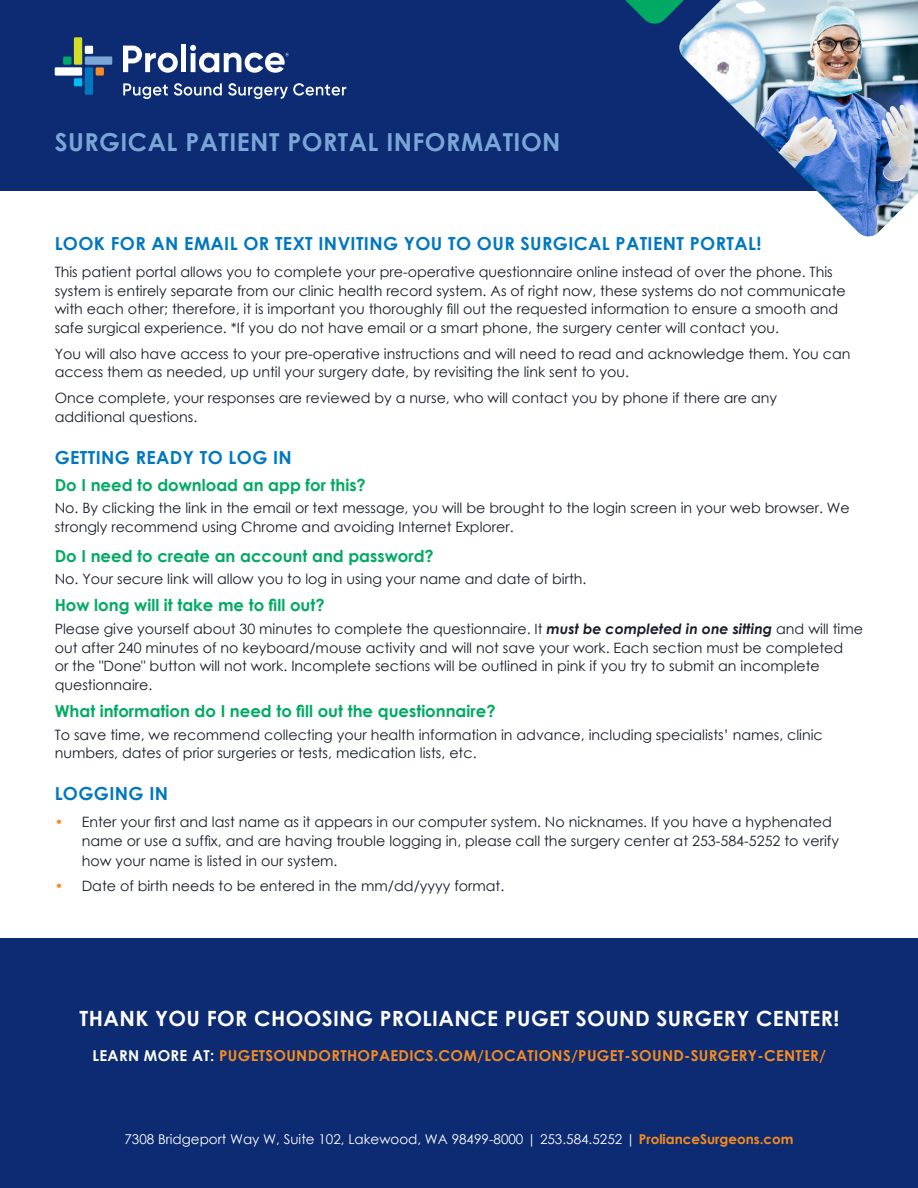
<style>
.page{position:relative;width:918px;height:1188px;background:#fff}
.page>*{position:absolute;margin:0;border:0;box-sizing:border-box;transform-origin:0 0}
.t1{font:700 24.75px "Century Gothic";letter-spacing:.02em;color:#7aa5d7}
.t2{font:700 21px "Century Gothic";letter-spacing:.02em;color:#fff}
.t3{font:700 18px "Century Gothic";letter-spacing:.02em;color:#0077bf}
.t4{font:700 16.5px "Century Gothic";color:#00aa63}
.t5{font:700 15px "Century Gothic";letter-spacing:.02em;color:#f68c1f}
.t6{font:14.25px/18.8px "Century Gothic";color:#171c28}
.t7{font:13.5px "Century Gothic";color:#fff}
.s1{font-weight:700;font-style:italic}
.s2{color:#f68c1f}
.s3{color:#fff}
.s4{font-weight:700;color:#f68c1f}
</style>
<div class="page">
<div style="left:0;top:0;width:918px;height:190px;background:#0c2b72"></div>
<img style="left:678px;top:0;width:240px;height:237px">
<svg style="left:625px;top:0;width:220px;height:25px"></svg>
<svg style="left:123px;top:83px;width:45px;height:16px"></svg>
<svg style="left:174px;top:83px;width:48px;height:13px"></svg>
<svg style="left:228px;top:83px;width:118px;height:16px"></svg>
<div style="left:55px;top:67px;width:27px;height:9px;background:#fff"></div>
<div style="left:74px;top:37px;width:8px;height:28px;background:#d2dd25"></div>
<div style="left:74px;top:78px;width:8px;height:8px;background:#00bcf1"></div>
<div style="left:85px;top:56px;width:27px;height:9px;background:#7aa5d7"></div>
<div style="left:85px;top:67px;width:8px;height:28px;background:#0077bf"></div>
<div style="left:85px;top:46px;width:8px;height:8px;background:#fff"></div>
<div style="left:96px;top:67px;width:8px;height:9px;background:#f68c1f"></div>
<div style="left:63px;top:57px;width:8px;height:8px;background:#00aa63"></div>
<svg style="left:123px;top:46px;width:55px;height:27px"></svg>
<div style="left:181px;top:44px;width:5px;height:28px;background:#fff"></div>
<svg style="left:190px;top:45px;width:99px;height:28px"></svg>
<div style="left:0;top:939px;width:918px;height:249px;background:#0c2b72"></div>
<p class="t1" style="left:55px;top:123px;width:507px">SURGICAL PATIENT PORTAL INFORMATION</p>
<p class="t3" style="left:55px;top:230px;width:708px">LOOK FOR AN EMAIL OR TEXT INVITING YOU TO OUR SURGICAL PATIENT PORTAL!</p>
<p class="t6" style="left:55px;top:262px;width:793px">This patient portal allows you to complete your pre-operative questionnaire online instead of over the phone. This system is entirely separate from our clinic health record system. As of right now, these systems do not communicate with each other; therefore, it is important you thoroughly fill out the requested information to ensure a smooth and safe surgical experience. *If you do not have email or a smart phone, the surgery center will contact you.</p>
<p class="t6" style="left:55px;top:344px;width:797px">You will also have access to your pre-operative instructions and will need to read and acknowledge them. You can access them as needed, up until your surgery date, by revisiting the link sent to you.</p>
<p class="t6" style="left:55px;top:388px;width:724px">Once complete, your responses are reviewed by a nurse, who will contact you by phone if there are any</p>
<p class="t6" style="left:55px;top:407px;width:144px">additional questions.</p>
<p class="t3" style="left:55px;top:443px;width:239px">GETTING READY TO LOG IN</p>
<p class="t4" style="left:55px;top:472px;width:313px">Do I need to download an app for this?</p>
<p class="t6" style="left:55px;top:498px;width:797px">No. By clicking the link in the email or text message, you will be brought to the login screen in your web browser. We strongly recommend using Chrome and avoiding Internet Explorer.</p>
<p class="t4" style="left:55px;top:543px;width:381px">Do I need to create an account and password?</p>
<p class="t6" style="left:55px;top:570px;width:533px">No. Your secure link will allow you to log in using your name and date of birth.</p>
<p class="t4" style="left:55px;top:593px;width:271px">How long will it take me to fill out?</p>
<p class="t6" style="left:55px;top:619px;width:810px">Please give yourself about 30 minutes to complete the questionnaire. It <span class="s1">must be completed in one sitting</span> and will time out after 240 minutes of no keyboard/mouse activity and will not save your work. Each section must be completed<br>or the "Done" button will not work. Incomplete sections will be outlined in pink if you try to submit an incomplete questionnaire.</p>
<p class="t4" style="left:55px;top:699px;width:442px">What information do I need to fill out the questionnaire?</p>
<p class="t6" style="left:55px;top:725px;width:770px">To save time, we recommend collecting your health information in advance, including specialists’ names, clinic numbers, dates of prior surgeries or tests, medication lists, etc.</p>
<p class="t3" style="left:55px;top:780px;width:115px">LOGGING IN</p>
<p class="t6" style="left:82px;top:812px;width:759px;line-height:19.2px;text-indent:-27px"><span class="s2">•</span> Enter your first and last name as it appears in our computer system. No nicknames. If you have a hyphenated name or use a suffix, and are having trouble logging in, please call the surgery center at 253-584-5252 to verify how your name is listed in our system.</p>
<p class="t6" style="left:55px;top:876px;width:451px"><span class="s2">•</span> Date of birth needs to be entered in the mm/dd/yyyy format.</p>
<p class="t2" style="left:80px;top:1003px;width:761px">THANK YOU FOR CHOOSING PROLIANCE PUGET SOUND SURGERY CENTER!</p>
<p class="t5" style="left:93px;top:1044px;width:735px"><span class="s3">LEARN MORE AT:</span> PUGETSOUNDORTHOPAEDICS.COM/LOCATIONS/PUGET-SOUND-SURGERY-CENTER/</p>
<p class="t7" style="left:124px;top:1130px;width:671px">7308 Bridgeport Way W, Suite 102, Lakewood, WA 98499-8000 | 253.584.5252 | <span class="s4">ProlianceSurgeons.com</span></p>
</div>
